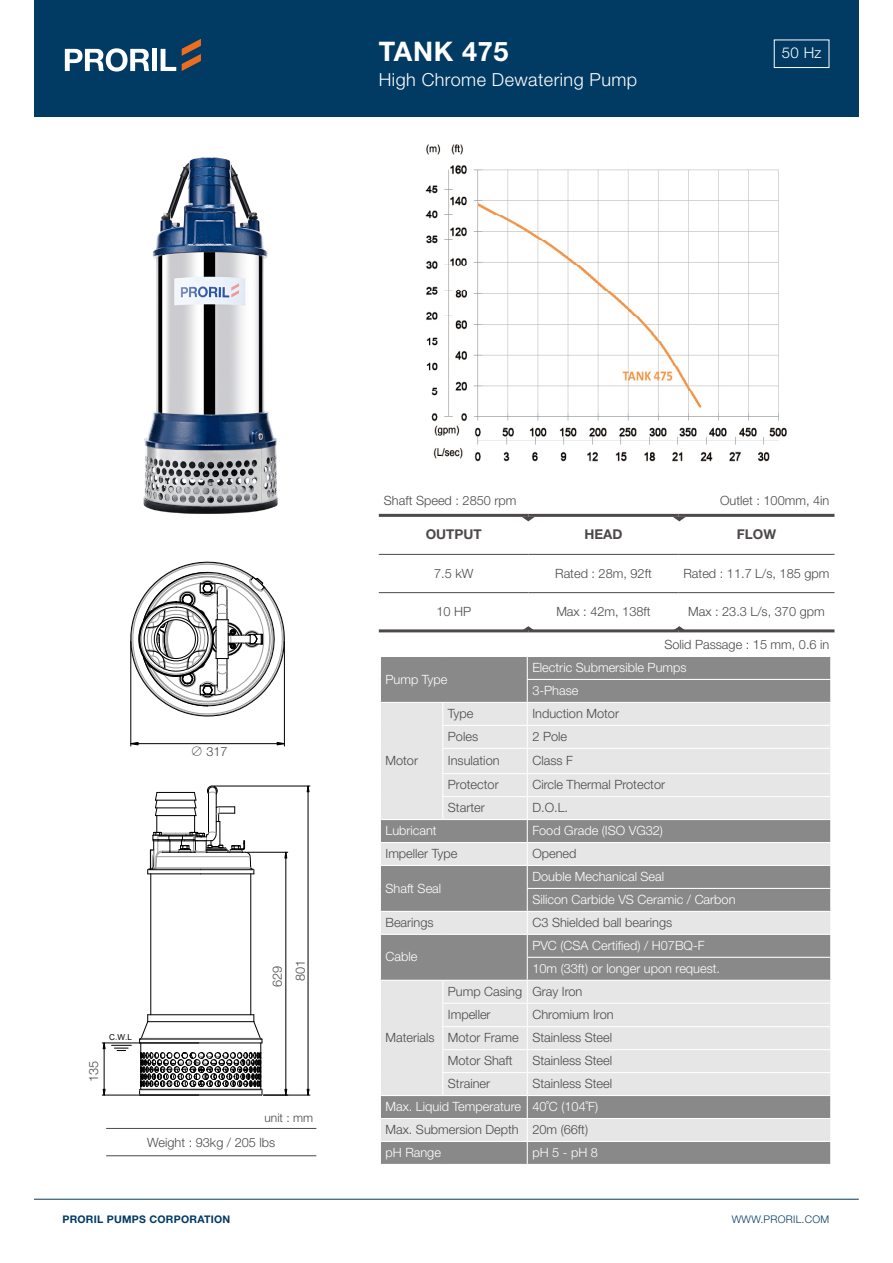
<style>
.page{position:relative;width:893px;height:1263px;background:#fff}
.page>*{position:absolute;margin:0;border:0;box-sizing:border-box;transform-origin:0 0}
.t1{font:700 27px "Helvetica Neue LT Std";letter-spacing:.025em;color:#fff}
.t2{font:300 18px "Helvetica Neue LT Std";letter-spacing:.025em;color:#fff}
.t3{font:300 15px "Helvetica Neue LT Std";color:#fff}
.t4{font:700 13.5px "Helvetica Neue LT Std";color:#4c4948}
.t5{font:300 12.75px/23.1px "Helvetica Neue LT Std";color:#4c4948}
.t6{font:300 12.75px/23px "Helvetica Neue LT Std";color:#fff}
.t7{font:300 12px "Helvetica Neue LT Std";color:#4c4948}
.t8{font:700 10.5px "Helvetica Neue LT Std";letter-spacing:.025em;color:#013a63}
.t9{font:300 10.5px "Helvetica Neue LT Std";letter-spacing:.025em;color:#013a63}
.t10{font:8.1px "Arial";color:#000}
.s1{font-family:"Koz Min Pr 6 N";font-weight:400}
</style>
<div class="page">
<div style="left:34px;top:0;width:825px;height:117px;background:#013a63"></div>
<hr style="left:34px;top:1199px;width:825px;height:1px;background:#013a63">
<svg style="left:130px;top:561px;width:155px;height:163px"></svg>
<hr style="left:131px;top:641px;width:1px;height:105px;background:#000">
<hr style="left:284px;top:641px;width:1px;height:105px;background:#000">
<hr style="left:131px;top:743px;width:153px;height:1px;background:#000">
<svg style="left:130px;top:742px;width:8px;height:3px"></svg>
<svg style="left:277px;top:742px;width:8px;height:3px"></svg>
<hr style="left:251px;top:874px;width:1px;height:141px;background:#000">
<hr style="left:151px;top:874px;width:1px;height:141px;background:#000">
<svg style="left:147px;top:785px;width:108px;height:89px"></svg>
<hr style="left:148px;top:1014px;width:106px;height:1px;background:#000">
<svg style="left:112px;top:1045px;width:19px;height:6px"></svg>
<hr style="left:102px;top:1043px;width:97px;height:1px;background:#000">
<hr style="left:102px;top:1095px;width:97px;height:1px;background:#000">
<hr style="left:104px;top:1043px;width:1px;height:52px;background:#000">
<hr style="left:286px;top:852px;width:1px;height:243px;background:#000">
<hr style="left:247px;top:852px;width:41px;height:1px;background:#000">
<hr style="left:214px;top:786px;width:96px;height:1px;background:#000">
<hr style="left:263px;top:1095px;width:47px;height:1px;background:#000">
<hr style="left:308px;top:786px;width:1px;height:309px;background:#000">
<svg style="left:139px;top:1015px;width:149px;height:81px"></svg>
<svg style="left:284px;top:852px;width:3px;height:6px"></svg>
<svg style="left:65px;top:48px;width:84px;height:24px"></svg>
<div style="left:152px;top:49px;width:5px;height:22px;background:#fff"></div>
<svg style="left:161px;top:49px;width:15px;height:22px"></svg>
<svg style="left:182px;top:39px;width:19px;height:32px"></svg>
<img style="left:143px;top:157px;width:135px;height:357px">
<img style="left:425px;top:144px;width:362px;height:318px">
<hr style="left:106px;top:1128px;width:210px;height:1px;background:#4c4948">
<hr style="left:106px;top:1155px;width:210px;height:1px;background:#4c4948">
<hr style="left:379px;top:514px;width:150px;height:3px;background:#4c4948">
<hr style="left:529px;top:514px;width:149px;height:3px;background:#4c4948">
<hr style="left:678px;top:514px;width:156px;height:3px;background:#4c4948">
<hr style="left:379px;top:629px;width:150px;height:3px;background:#4c4948">
<hr style="left:529px;top:629px;width:149px;height:3px;background:#4c4948">
<hr style="left:678px;top:629px;width:156px;height:3px;background:#4c4948">
<hr style="left:379px;top:554px;width:150px;height:1px;background:#4c4948">
<hr style="left:529px;top:554px;width:149px;height:1px;background:#4c4948">
<hr style="left:678px;top:554px;width:156px;height:1px;background:#4c4948">
<hr style="left:379px;top:592px;width:150px;height:1px;background:#4c4948">
<hr style="left:529px;top:592px;width:149px;height:1px;background:#4c4948">
<hr style="left:678px;top:592px;width:156px;height:1px;background:#4c4948">
<svg style="left:673px;top:517px;width:13px;height:4px"></svg>
<svg style="left:673px;top:626px;width:13px;height:5px"></svg>
<svg style="left:522px;top:517px;width:13px;height:4px"></svg>
<svg style="left:522px;top:626px;width:13px;height:5px"></svg>
<svg style="left:380px;top:656px;width:451px;height:508px;background:#c3c3c3"></svg>
<div style="left:774px;top:40px;width:55px;height:28px;border:1px solid #fff"></div>
<h1 class="t1" style="left:379px;top:35px;width:131px">TANK 475</h1>
<h2 class="t2" style="left:379px;top:69px;width:260px">High Chrome Dewatering Pump</h2>
<p class="t3" style="left:782px;top:43px;width:41px">50 Hz</p>
<p class="t5" style="left:384px;top:488px;width:134px">Shaft Speed : 2850 rpm</p>
<p class="t5" style="left:720px;top:488px;width:111px">Outlet : 100mm, 4in</p>
<p class="t4" style="left:426px;top:526px;width:58px">OUTPUT</p>
<p class="t4" style="left:584px;top:526px;width:40px">HEAD</p>
<p class="t4" style="left:737px;top:526px;width:41px">FLOW</p>
<p class="t5" style="left:434px;top:561px;width:41px">7.5 kW</p>
<p class="t5" style="left:555px;top:561px;width:98px">Rated : 28m, 92ft</p>
<p class="t5" style="left:683px;top:561px;width:147px">Rated : 11.7 L/s, 185 gpm</p>
<p class="t5" style="left:436px;top:600px;width:36px">10 HP</p>
<p class="t5" style="left:556px;top:600px;width:96px">Max : 42m, 138ft</p>
<p class="t5" style="left:688px;top:600px;width:138px">Max : 23.3 L/s, 370 gpm</p>
<p class="t5" style="left:664px;top:632px;width:167px">Solid Passage : 15 mm, 0.6 in</p>
<p class="t5" style="left:191px;top:739px;width:39px"><span class="s1">∅</span> 317</p>
<p class="t5" style="left:265px;top:987px;width:23px;rotate:-90deg">629</p>
<p class="t5" style="left:288px;top:981px;width:23px;rotate:-90deg">801</p>
<p class="t5" style="left:82px;top:1082px;width:23px;rotate:-90deg">135</p>
<p class="t10" style="left:109px;top:1031px;width:24px">C.W.L</p>
<p class="t7" style="left:265px;top:1110px;width:50px">unit : mm</p>
<p class="t5" style="left:147px;top:1130px;width:130px">Weight : 93kg / 205 lbs</p>
<p class="t6" style="left:385px;top:667px;width:63px">Pump Type</p>
<p class="t6" style="left:532px;top:656px;width:156px">Electric Submersible Pumps<br>3-Phase</p>
<p class="t5" style="left:385px;top:749px;width:34px">Motor</p>
<p class="t5" style="left:448px;top:702px;width:27px">Type</p>
<p class="t5" style="left:532px;top:702px;width:88px">Induction Motor</p>
<p class="t5" style="left:448px;top:725px;width:32px">Poles</p>
<p class="t5" style="left:532px;top:725px;width:36px">2 Pole</p>
<p class="t5" style="left:448px;top:749px;width:53px">Insulation</p>
<p class="t5" style="left:532px;top:749px;width:42px">Class F</p>
<p class="t5" style="left:448px;top:773px;width:52px">Protector</p>
<p class="t5" style="left:532px;top:773px;width:134px">Circle Thermal Protector</p>
<p class="t5" style="left:448px;top:796px;width:38px">Starter</p>
<p class="t5" style="left:532px;top:796px;width:37px">D.O.L.</p>
<p class="t6" style="left:385px;top:819px;width:53px">Lubricant</p>
<p class="t6" style="left:532px;top:819px;width:132px">Food Grade (ISO VG32)</p>
<p class="t5" style="left:385px;top:842px;width:73px">Impeller Type</p>
<p class="t5" style="left:532px;top:842px;width:46px">Opened</p>
<p class="t6" style="left:385px;top:876px;width:57px">Shaft Seal</p>
<p class="t6" style="left:532px;top:865px;width:205px">Double Mechanical Seal<br>Silicon Carbide VS Ceramic / Carbon</p>
<p class="t5" style="left:385px;top:911px;width:50px">Bearings</p>
<p class="t5" style="left:532px;top:911px;width:141px">C3 Shielded ball bearings</p>
<p class="t6" style="left:385px;top:945px;width:33px">Cable</p>
<p class="t6" style="left:532px;top:934px;width:189px">PVC (CSA Certified) / H07BQ-F<br>10m (33ft) or longer upon request.</p>
<p class="t5" style="left:385px;top:1026px;width:51px">Materials</p>
<p class="t5" style="left:448px;top:979px;width:136px">Pump Casing Gray Iron<br>Impeller</p>
<p class="t5" style="left:448px;top:1003px;width:167px;text-align:justify;text-indent:84px">Chromium Iron Motor Frame Stainless Steel Motor Shaft</p>
<p class="t5" style="left:532px;top:1049px;width:81px">Stainless Steel</p>
<p class="t5" style="left:448px;top:1072px;width:44px">Strainer</p>
<p class="t5" style="left:532px;top:1072px;width:81px">Stainless Steel</p>
<p class="t6" style="left:385px;top:1095px;width:214px">Max. Liquid Temperature 40˚C (104˚F)</p>
<p class="t5" style="left:385px;top:1118px;width:204px">Max. Submersion Depth 20m (66ft)</p>
<p class="t6" style="left:385px;top:1141px;width:57px">pH Range</p>
<p class="t6" style="left:532px;top:1141px;width:67px">pH 5 - pH 8</p>
<p class="t8" style="left:62px;top:1213px;width:169px">PRORIL PUMPS CORPORATION</p>
<p class="t9" style="left:732px;top:1213px;width:99px">WWW.PRORIL.COM</p>
</div>
